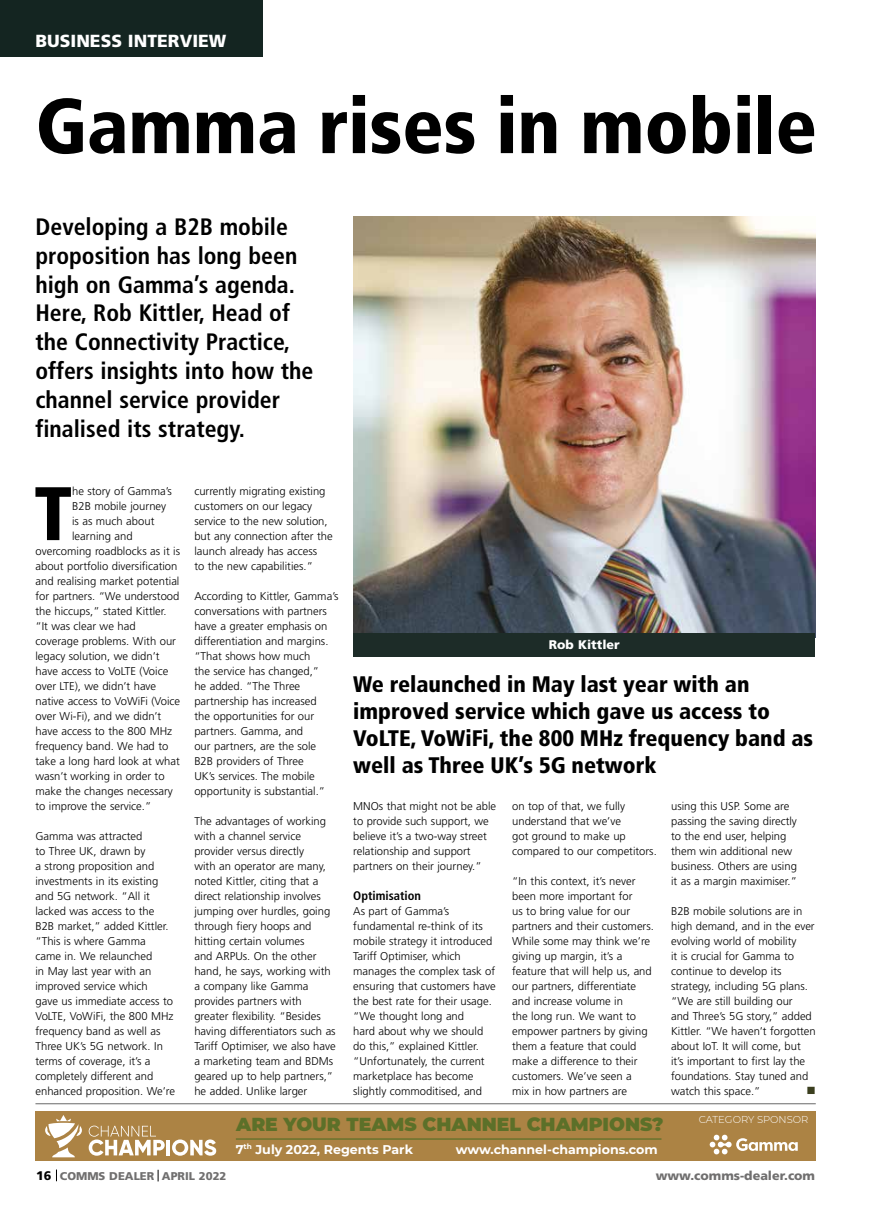
<style>
.page{position:relative;width:869px;height:1205px;background:#fff}
.page>*{position:absolute;margin:0;border:0;box-sizing:border-box;transform-origin:0 0}
.t1{font:900 condensed 77.5px "Frutiger";letter-spacing:-.005em;color:#000}
.t2{font:900 condensed 75.75px "Frutiger";color:#000}
.t3{font:700 condensed 23.75px/28.8px "Frutiger";color:#000}
.t4{font:900 condensed 22.5px/27px "Frutiger";color:#000}
.t5{font:900 18.75px "Montserrat";color:#5c7029}
.t6{font:900 17.5px "Frutiger";color:#fff}
.t7{font:700 12.62px "Montserrat";color:#fff}
.t8{font:900 12.5px "Frutiger";color:#706f6f}
.t9{font:700 condensed 12.5px "Frutiger";color:#000}
.t10{font:900 12.5px "Frutiger";color:#fff}
.t11{font:12.5px "Wingdings";color:#3b3f1f}
.t12{font:300 11.25px/15px "Frutiger";color:#000}
.t13{font:900 11.25px "Frutiger";color:#706f6f}
.t14{font:300 10px "Montserrat";color:#fff}
.s1{font-size:12.5px;color:#000}
</style>
<div class="page">
<div style="left:0;top:0;width:262px;height:57px;background:#142521"></div>
<svg style="left:56px;top:1169px;width:1px;height:12px"></svg>
<hr style="left:35px;top:1103px;width:780px;height:1px;background:#878787">
<img style="left:353px;top:217px;width:461px;height:415px">
<div style="left:353px;top:632px;width:461px;height:24px;background:#1d2c28"></div>
<div style="left:35px;top:1111px;width:780px;height:50px;background:#ac8344"></div>
<svg style="left:45px;top:1115px;width:37px;height:42px"></svg>
<svg style="left:89px;top:1125px;width:76px;height:30px"></svg>
<hr style="left:166px;top:1140px;width:4px;height:15px;background:#fff">
<svg style="left:172px;top:1139px;width:44px;height:16px"></svg>
<hr style="left:236px;top:1138px;width:425px;height:1px;background:#5c7029">
<svg style="left:709px;top:1134px;width:88px;height:20px"></svg>
<h3 class="t6" style="left:35px;top:31px;width:192px">BUSINESS INTERVIEW</h3>
<h1 class="t1" style="left:35px;top:80px;width:782px">Gamma rises in mobile</h1>
<h3 class="t3" style="left:35px;top:213px;width:279px">Developing a B2B mobile proposition has long been high on Gamma’s agenda.<br>Here, Rob Kittler, Head of the Connectivity Practice, offers insights into how the channel service provider finalised its strategy.</h3>
<h2 class="t2" style="left:34px;top:468px;width:39px">T</h2>
<p class="t12" style="left:72px;top:484px;width:101px">he story of Gamma’s</p>
<p class="t12" style="left:72px;top:499px;width:95px">B2B mobile journey</p>
<p class="t12" style="left:72px;top:514px;width:84px">is as much about</p>
<p class="t12" style="left:72px;top:529px;width:62px">learning and</p>
<p class="t12" style="left:35px;top:544px;width:146px">overcoming roadblocks as it is</p>
<p class="t12" style="left:35px;top:559px;width:143px">about portfolio diversification</p>
<p class="t12" style="left:35px;top:574px;width:145px">and realising market potential</p>
<p class="t12" style="left:35px;top:589px;width:145px">for partners. “We understood</p>
<p class="t12" style="left:35px;top:604px;width:133px">the hiccups,” stated Kittler.</p>
<p class="t12" style="left:35px;top:619px;width:102px">“It was clear we had</p>
<p class="t12" style="left:35px;top:634px;width:142px">coverage problems. With our</p>
<p class="t12" style="left:35px;top:649px;width:125px">legacy solution, we didn’t</p>
<p class="t12" style="left:35px;top:664px;width:134px">have access to VoLTE (Voice</p>
<p class="t12" style="left:35px;top:679px;width:122px">over LTE), we didn’t have</p>
<p class="t12" style="left:35px;top:694px;width:146px">native access to VoWiFi (Voice</p>
<p class="t12" style="left:35px;top:709px;width:127px">over Wi-Fi), and we didn’t</p>
<p class="t12" style="left:35px;top:724px;width:138px">have access to the 800 MHz</p>
<p class="t12" style="left:35px;top:739px;width:134px">frequency band. We had to</p>
<p class="t12" style="left:35px;top:754px;width:146px">take a long hard look at what</p>
<p class="t12" style="left:35px;top:769px;width:131px">wasn’t working in order to</p>
<p class="t12" style="left:35px;top:784px;width:139px">make the changes necessary</p>
<p class="t12" style="left:35px;top:799px;width:117px">to improve the service.”</p>
<p class="t12" style="left:35px;top:829px;width:141px">Gamma was attracted<br>to Three UK, drawn by<br>a strong proposition and investments in its existing and 5G network. “All it lacked was access to the<br>B2B market,” added Kittler. “This is where Gamma<br>came in. We relaunched<br>in May last year with an improved service which<br>gave us immediate access to<br>VoLTE, VoWiFi, the 800 MHz frequency band as well as<br>Three UK’s 5G network. In terms of coverage, it’s a completely different and enhanced proposition. We’re</p>
<p class="t12" style="left:194px;top:483px;width:140px">currently migrating existing customers on our legacy service to the new solution, but any connection after the launch already has access<br>to the new capabilities.”</p>
<p class="t12" style="left:194px;top:588px;width:146px">According to Kittler, Gamma’s conversations with partners have a greater emphasis on differentiation and margins. “That shows how much<br>the service has changed,”<br>he added. “The Three partnership has increased<br>the opportunities for our partners. Gamma, and<br>our partners, are the sole<br>B2B providers of Three<br>UK’s services. The mobile opportunity is substantial.”</p>
<p class="t12" style="left:194px;top:813px;width:143px">The advantages of working with a channel service provider versus directly<br>with an operator are many, noted Kittler, citing that a direct relationship involves jumping over hurdles, going through fiery hoops and hitting certain volumes<br>and ARPUs. On the other hand, he says, working with a company like Gamma provides partners with greater flexibility. “Besides having differentiators such as<br>Tariff Optimiser, we also have a marketing team and BDMs geared up to help partners,” he added. Unlike larger</p>
<p class="t10" style="left:548px;top:637px;width:72px">Rob Kittler</p>
<h3 class="t4" style="left:353px;top:671px;width:461px">We relaunched in May last year with an improved service which gave us access to VoLTE, VoWiFi, the 800 MHz frequency band as well as Three UK’s 5G network</h3>
<p class="t12" style="left:353px;top:799px;width:144px">MNOs that might not be able to provide such support, we believe it’s a two-way street relationship and support partners on their journey.”</p>
<p class="t9" style="left:353px;top:888px;width:69px">Optimisation</p>
<p class="t12" style="left:353px;top:904px;width:144px">As part of Gamma’s fundamental re-think of its mobile strategy it introduced<br>Tariff Optimiser, which manages the complex task of ensuring that customers have the best rate for their usage. “We thought long and<br>hard about why we should do this,” explained Kittler. “Unfortunately, the current marketplace has become slightly commoditised, and</p>
<p class="t12" style="left:512px;top:799px;width:146px">on top of that, we fully understand that we’ve<br>got ground to make up compared to our competitors.</p>
<p class="t12" style="left:512px;top:874px;width:143px">“In this context, it’s never been more important for<br>us to bring value for our partners and their customers.<br>While some may think we’re giving up margin, it’s a feature that will help us, and our partners, differentiate and increase volume in<br>the long run. We want to empower partners by giving them a feature that could make a difference to their customers. We’ve seen a<br>mix in how partners are</p>
<p class="t12" style="left:670px;top:799px;width:127px">using this USP. Some are passing the saving directly to the end user, helping them win additional new business. Others are using it as a margin maximiser.”</p>
<p class="t12" style="left:670px;top:904px;width:146px">B2B mobile solutions are in high demand, and in the ever evolving world of mobility<br>it is crucial for Gamma to continue to develop its strategy, including 5G plans. “We are still building our<br>and Three’s 5G story,” added<br>Kittler. “We haven’t forgotten about IoT. It will come, but it’s important to first lay the foundations. Stay tuned and watch this space.”</p>
<p class="t11" style="left:806px;top:1084px;width:11px">■</p>
<h3 class="t5" style="left:236px;top:1110px;width:428px">ARE YOUR TEAMS CHANNEL CHAMPIONS?</h3>
<p class="t7" style="left:236px;top:1140px;width:178px">7<sup>th</sup> July 2022, Regents Park</p>
<p class="t7" style="left:455px;top:1140px;width:203px">www.channel-champions.com</p>
<p class="t14" style="left:698px;top:1112px;width:111px">CATEGORY SPONSOR</p>
<p class="t13" style="left:36px;top:1169px;width:192px"><span class="s1">16</span> COMMS DEALER APRIL 2022</p>
<p class="t8" style="left:655px;top:1168px;width:161px">www.comms-dealer.com</p>
</div>
